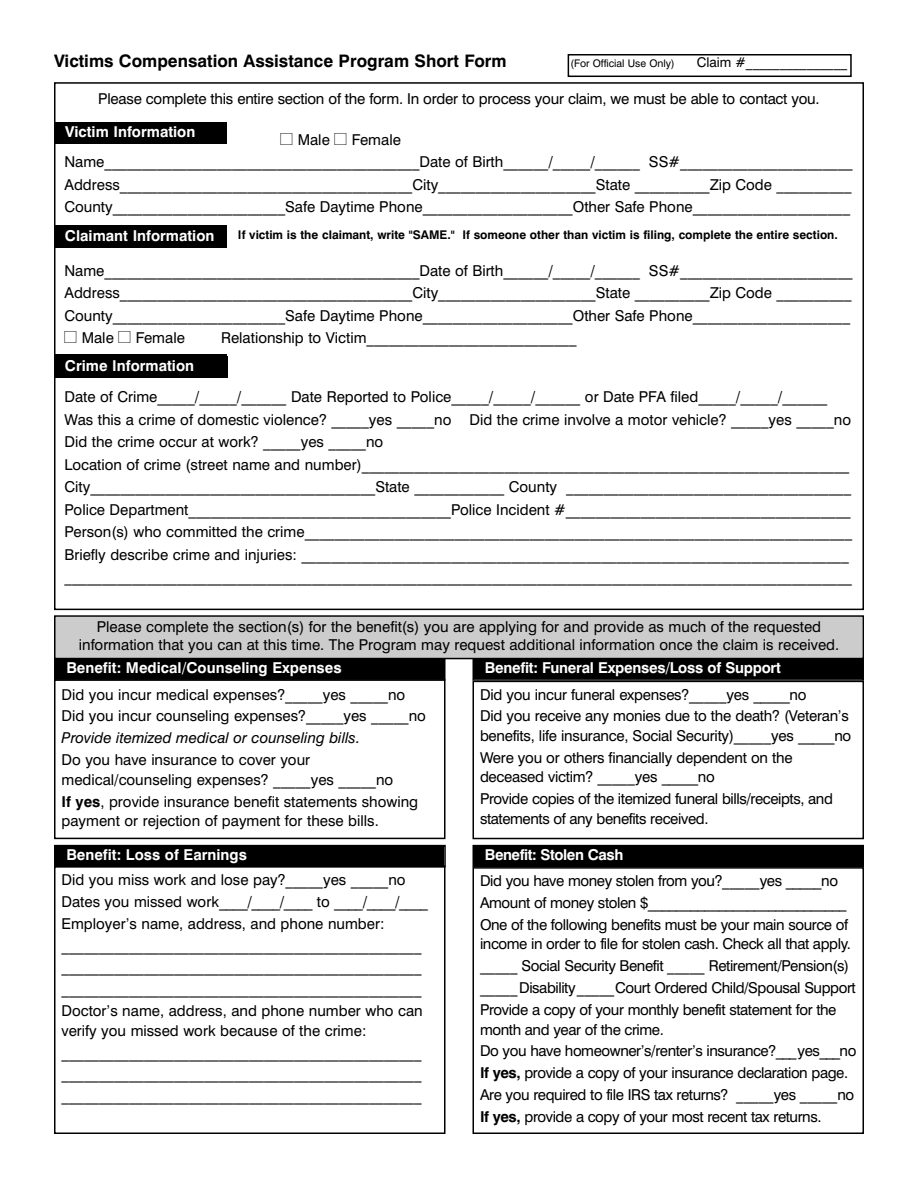
<style>
.page{position:relative;width:918px;height:1188px;background:#fff}
.page>*{position:absolute;margin:0;border:0;box-sizing:border-box;transform-origin:0 0}
.t1{font:700 17.25px "Swiss 721 BT";color:#000}
.t2{font:15px/21.9px "Swiss 721 BT";color:#000}
.t3{font:15px/21.9px "Swiss 721 BT";letter-spacing:-.025em;color:#000}
.t4{font:700 15px "Swiss 721 BT";color:#fff}
.t5{font:italic 15px "Swiss 721 BT";color:#000}
.t6{font:700 15px "Swiss 721 BT";letter-spacing:-.03em;color:#fff}
.t7{font:13.5px "Swiss 721 BT";color:#000}
.t8{font:700 12px "Swiss 721 BT";color:#000}
.t9{font:10.5px "Swiss 721 BT";color:#000}
.s1{font-weight:700}
</style>
<div class="page">
<div style="left:54px;top:225px;width:173px;height:14px;background:#000"></div>
<div style="left:54px;top:355px;width:173px;height:8px;background:#000"></div>
<div style="left:54px;top:679px;width:392px;height:160px;border:2px solid #000"></div>
<div style="left:54px;top:866px;width:392px;height:268px;border:2px solid #000"></div>
<div style="left:472px;top:681px;width:392px;height:158px;border:2px solid #000"></div>
<div style="left:472px;top:867px;width:392px;height:267px;border:2px solid #000"></div>
<div style="left:54px;top:122px;width:173px;height:22px;background:#000"></div>
<div style="left:54px;top:226px;width:173px;height:22px;background:#000"></div>
<div style="left:54px;top:356px;width:173px;height:22px;background:#000"></div>
<div style="left:56px;top:660px;width:388px;height:19px;background:#000"></div>
<div style="left:54px;top:658px;width:392px;height:23px;border:2px solid #000"></div>
<div style="left:56px;top:846px;width:388px;height:20px;background:#000"></div>
<div style="left:54px;top:845px;width:392px;height:22px;border:2px solid #000"></div>
<div style="left:474px;top:846px;width:388px;height:20px;background:#000"></div>
<div style="left:472px;top:845px;width:392px;height:22px;border:2px solid #000"></div>
<div style="left:568px;top:54px;width:284px;height:23px;border:2px solid #000"></div>
<div style="left:474px;top:660px;width:388px;height:19px;background:#000"></div>
<div style="left:472px;top:658px;width:392px;height:23px;border:2px solid #000"></div>
<div style="left:56px;top:617px;width:806px;height:41px;background:#ccc"></div>
<div style="left:54px;top:615px;width:810px;height:44px;border:2px solid #000"></div>
<p class="t1" style="left:54px;top:55px;width:454px">Victims Compensation Assistance Program Short Form</p>
<p class="t2" style="left:98px;top:89px;width:723px">Please complete this entire section of the form. In order to process your claim, we must be able to contact you.</p>
<p class="t2" style="left:298px;top:130px;width:34px">Male</p>
<p class="t9" style="left:571px;top:60px;width:106px">(For Official Use Only)</p>
<p class="t7" style="left:697px;top:58px;width:152px">Claim #_______________</p>
<p class="t4" style="left:65px;top:126px;width:132px">Victim Information</p>
<p class="t2" style="left:64px;top:130px;width:790px;line-height:22.5px;text-indent:287px">Female<br>Name__________________________________________Date of Birth______/_____/______ SS#_______________________ Address_______________________________________City_____________________State __________Zip Code __________ County_______________________Safe Daytime Phone____________________Other Safe Phone_____________________</p>
<p class="t8" style="left:238px;top:230px;width:601px">If victim is the claimant, write "SAME." If someone other than victim is filing, complete the entire section.</p>
<p class="t2" style="left:64px;top:261px;width:790px">Name__________________________________________Date of Birth______/_____/______ SS#_______________________</p>
<p class="t2" style="left:64px;top:284px;width:789px">Address_______________________________________City_____________________State __________Zip Code __________</p>
<p class="t2" style="left:64px;top:306px;width:787px">County_______________________Safe Daytime Phone____________________Other Safe Phone_____________________</p>
<p class="t2" style="left:82px;top:329px;width:34px">Male</p>
<p class="t2" style="left:136px;top:329px;width:51px">Female</p>
<p class="t2" style="left:221px;top:329px;width:357px">Relationship to Victim____________________________</p>
<p class="t4" style="left:65px;top:230px;width:151px">Claimant Information</p>
<p class="t4" style="left:65px;top:360px;width:131px">Crime Information</p>
<p class="t2" style="left:64px;top:387px;width:789px;line-height:22.5px">Date of Crime_____/_____/______ Date Reported to Police_____/_____/______ or Date PFA filed_____/_____/______ Was this a crime of domestic violence? _____yes _____no Did the crime involve a motor vehicle? _____yes _____no Did the crime occur at work? _____yes _____no<br>Location of crime (street name and number)_________________________________________________________________ City______________________________________State ____________ County ______________________________________ Police Department___________________________________Police Incident #______________________________________ Person(s) who committed the crime_________________________________________________________________________ Briefly describe crime and injuries: _________________________________________________________________________ _________________________________________________________________________________________________________</p>
<p class="t2" style="left:79px;top:619px;width:762px;line-height:18px;text-align:center">Please complete the section(s) for the benefit(s) you are applying for and provide as much of the requested information that you can at this time. The Program may request additional information once the claim is received.</p>
<p class="t4" style="left:66px;top:663px;width:277px">Benefit: Medical/Counseling Expenses</p>
<p class="t2" style="left:62px;top:685px;width:366px">Did you incur medical expenses?_____yes _____no<br>Did you incur counseling expenses?_____yes _____no</p>
<p class="t5" style="left:62px;top:733px;width:300px">Provide itemized medical or counseling bills.</p>
<p class="t2" style="left:62px;top:752px;width:333px;line-height:19.5px">Do you have insurance to cover your medical/counseling expenses? _____yes _____no</p>
<p class="t2" style="left:62px;top:793px;width:358px;line-height:19.5px"><span class="s1">If yes</span>, provide insurance benefit statements showing payment or rejection of payment for these bills.</p>
<p class="t4" style="left:485px;top:663px;width:297px">Benefit: Funeral Expenses/Loss of Support</p>
<p class="t2" style="left:480px;top:685px;width:370px">Did you incur funeral expenses?_____yes _____no<br>Did you receive any monies due to the death? (Veteran’s</p>
<p class="t2" style="left:480px;top:726px;width:373px">benefits, life insurance, Social Security)_____yes _____no<br>Were you or others financially dependent on the</p>
<p class="t3" style="left:480px;top:768px;width:354px">deceased victim? _____yes _____no<br>Provide copies of the itemized funeral bills/receipts, and</p>
<p class="t3" style="left:480px;top:809px;width:230px">statements of any benefits received.</p>
<p class="t4" style="left:66px;top:849px;width:182px">Benefit: Loss of Earnings</p>
<p class="t6" style="left:485px;top:849px;width:140px">Benefit: Stolen Cash</p>
<p class="t2" style="left:62px;top:870px;width:368px">Did you miss work and lose pay?_____yes _____no Dates you missed work____/____/____ to ____/____/____ Employer’s name, address, and phone number: ________________________________________________ ________________________________________________ ________________________________________________ Doctor’s name, address, and phone number who can</p>
<p class="t2" style="left:62px;top:1021px;width:361px">verify you missed work because of the crime: ________________________________________________ ________________________________________________ ________________________________________________</p>
<p class="t3" style="left:480px;top:872px;width:370px">Did you have money stolen from you?_____yes _____no<br>Amount of money stolen $____________________________<br>One of the following benefits must be your main source of</p>
<p class="t3" style="left:480px;top:935px;width:377px">income in order to file for stolen cash. Check all that apply. _____ Social Security Benefit _____ Retirement/Pension(s) _____Disability_____Court Ordered Child/Spousal Support Provide a copy of your monthly benefit statement for the</p>
<p class="t3" style="left:480px;top:1020px;width:378px">month and year of the crime.<br>Do you have homeowner’s/renter’s insurance?___yes___no <span class="s1">If yes,</span> provide a copy of your insurance declaration page.<br>Are you required to file IRS tax returns? _____yes _____no <span class="s1">If yes,</span> provide a copy of your most recent tax returns.</p>
</div>
